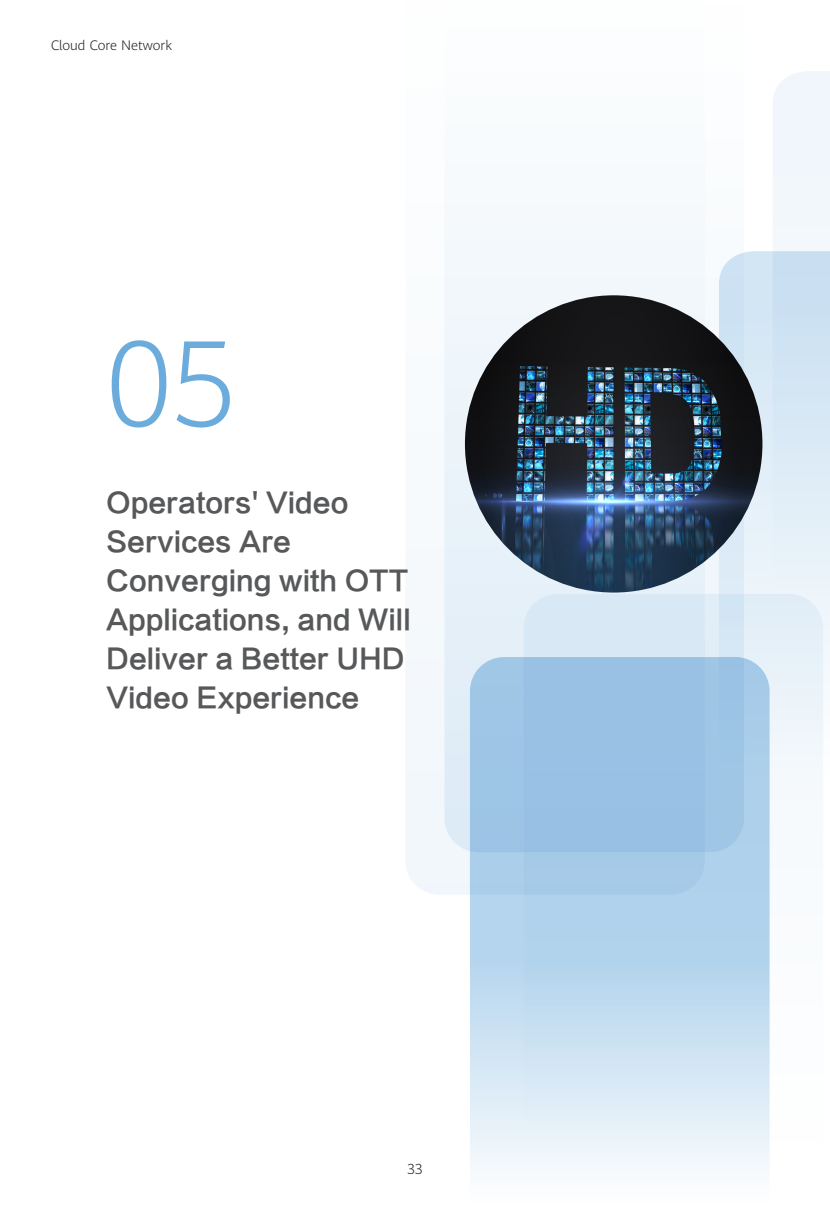
<style>
.page{position:relative;width:830px;height:1212px;background:#fff}
.page>*{position:absolute;margin:0;border:0;box-sizing:border-box;transform-origin:0 0}
.t1{font:300 120px "Huawei Sans";color:#6cacdd}
.t2{font:27px/39px "FZLTZCHK GBK1 0";color:#57585a}
.t3{font:300 14.25px "Huawei Sans";color:#231f20}
.t4{font:300 13.5px "Huawei Sans";color:#231f20}
</style>
<div class="page">
<div style="left:405px;top:621px;width:64px;height:274px;background:#f2f8fc"></div>
<svg style="left:444px;top:230px;width:274px;height:622px;fill:#f0f6fb"></svg>
<svg style="left:523px;top:594px;width:247px;height:552px;background:#d8e8f5"></svg>
<div style="left:773px;top:71px;width:56px;height:180px;background:#f0f6fb"></div>
<svg style="left:469px;top:657px;width:300px;height:512px;background:#b7d4ec"></svg>
<svg style="left:718px;top:251px;width:111px;height:568px;background:#d6e7f4"></svg>
<img style="left:464px;top:295px;width:298px;height:297px;border-radius:149px">
<p class="t4" style="left:51px;top:36px;width:122px">Cloud Core Network</p>
<p class="t1" style="left:106px;top:300px;width:133px">05</p>
<p class="t2" style="left:106px;top:484px;width:306px">Operators' Video<br>Services Are<br>Converging with OTT<br>Applications, and Will<br>Deliver a Better UHD<br>Video Experience</p>
<p class="t3" style="left:407px;top:1159px;width:17px">33</p>
</div>
